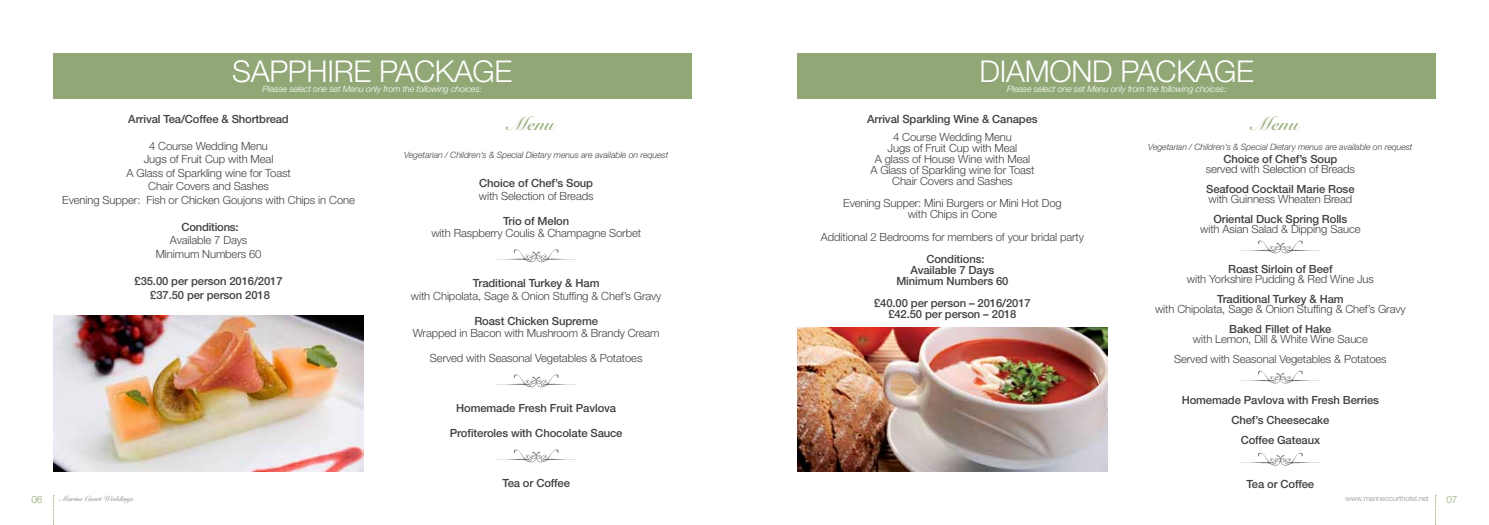
<style>
.page{position:relative;width:1489px;height:525px;background:#fff}
.page>*{position:absolute;margin:0;border:0;box-sizing:border-box;transform-origin:0 0}
.t1{font:300 30px "Helvetica Neue LT Std";letter-spacing:-.01em;color:#fff}
.t2{font:700 20px "Snell BT";letter-spacing:-.01em;color:#9baf81}
.t3{font:300 11.25px/13.5px "Helvetica Neue LT Std";letter-spacing:-.01em;color:#414042;text-align:center}
.t4{font:500 11.25px/11px "Helvetica Neue LT Std";letter-spacing:-.01em;color:#414042;text-align:center}
.t5{font:300 10px "Helvetica Neue LT Std";color:#91a776}
.t6{font:italic 300 8.75px "Helvetica Neue LT Std";letter-spacing:-.01em;color:#414042}
.t7{font:italic 300 8.75px "Helvetica Neue LT Std";letter-spacing:-.01em;color:#fff}
.t8{font:300 7.5px "Helvetica Neue LT Std";letter-spacing:-.01em;color:#939598}
.t9{font:7.5px "Snell Roundhand LT Std Bd Scr";letter-spacing:-.01em;color:#939598}
</style>
<div class="page">
<svg style="left:1240px;top:240px;width:80px;height:13px"></svg>
<svg style="left:1240px;top:370px;width:80px;height:13px"></svg>
<svg style="left:1240px;top:452px;width:80px;height:13px"></svg>
<img style="left:797px;top:327px;width:310px;height:144px">
<img style="left:53px;top:315px;width:310px;height:156px">
<svg style="left:496px;top:249px;width:80px;height:13px"></svg>
<svg style="left:496px;top:374px;width:80px;height:13px"></svg>
<svg style="left:496px;top:449px;width:80px;height:13px"></svg>
<div style="left:53px;top:53px;width:638px;height:46px;background:#91a776"></div>
<div style="left:797px;top:53px;width:638px;height:46px;background:#91a776"></div>
<svg style="left:53px;top:495px;width:1px;height:30px"></svg>
<svg style="left:1435px;top:495px;width:1px;height:30px"></svg>
<h1 class="t1" style="left:232px;top:53px;width:282px">SAPPHIRE PACKAGE</h1>
<p class="t7" style="left:262px;top:84px;width:221px">Please select one set Menu only from the following choices:</p>
<h1 class="t1" style="left:979px;top:53px;width:276px">DIAMOND PACKAGE</h1>
<p class="t7" style="left:1007px;top:84px;width:221px">Please select one set Menu only from the following choices:</p>
<p class="t4" style="left:128px;top:113px;width:162px">Arrival Tea/Coffee &amp; Shortbread</p>
<p class="t3" style="left:62px;top:139px;width:294px">4 Course Wedding Menu<br>Jugs of Fruit Cup with Meal<br>A Glass of Sparkling wine for Toast<br>Chair Covers and Sashes<br>Evening Supper: Fish or Chicken Goujons with Chips in Cone</p>
<p class="t4" style="left:181px;top:221px;width:59px">Conditions:</p>
<p class="t3" style="left:156px;top:233px;width:107px">Available 7 Days<br>Minimum Numbers 60</p>
<p class="t4" style="left:134px;top:274px;width:150px;line-height:13.5px">£35.00 per person 2016/2017 £37.50 per person 2018</p>
<h2 class="t2" style="left:512px;top:111px;width:49px">Menu</h2>
<p class="t6" style="left:404px;top:150px;width:266px">Vegetarian / Children’s &amp; Special Dietary menus are available on request</p>
<p class="t4" style="left:479px;top:177px;width:115px">Choice of Chef’s Soup</p>
<p class="t3" style="left:479px;top:188px;width:116px">with Selection of Breads</p>
<p class="t4" style="left:503px;top:215px;width:68px">Trio of Melon</p>
<p class="t3" style="left:431px;top:226px;width:211px">with Raspberry Coulis &amp; Champagne Sorbet</p>
<p class="t4" style="left:473px;top:277px;width:128px">Traditional Turkey &amp; Ham</p>
<p class="t3" style="left:411px;top:288px;width:252px">with Chipolata, Sage &amp; Onion Stuffing &amp; Chef’s Gravy</p>
<p class="t4" style="left:474px;top:315px;width:125px">Roast Chicken Supreme</p>
<p class="t3" style="left:413px;top:326px;width:248px">Wrapped in Bacon with Mushroom &amp; Brandy Cream</p>
<p class="t3" style="left:430px;top:351px;width:214px">Served with Seasonal Vegetables &amp; Potatoes</p>
<p class="t4" style="left:456px;top:402px;width:161px">Homemade Fresh Fruit Pavlova</p>
<p class="t4" style="left:450px;top:427px;width:174px">Profiteroles with Chocolate Sauce</p>
<p class="t4" style="left:502px;top:477px;width:69px">Tea or Coffee</p>
<p class="t4" style="left:867px;top:113px;width:172px">Arrival Sparkling Wine &amp; Canapes</p>
<p class="t3" style="left:870px;top:131px;width:166px;line-height:11px">4 Course Wedding Menu<br>Jugs of Fruit Cup with Meal<br>A glass of House Wine with Meal<br>A Glass of Sparkling wine for Toast<br>Chair Covers and Sashes</p>
<p class="t3" style="left:843px;top:197px;width:220px;line-height:11px">Evening Supper: Mini Burgers or Mini Hot Dog with Chips in Cone</p>
<p class="t3" style="left:820px;top:229px;width:265px">Additional 2 Bedrooms for members of your bridal party</p>
<p class="t4" style="left:896px;top:253px;width:114px">Conditions:<br>Available 7 Days<br>Minimum Numbers 60</p>
<p class="t4" style="left:874px;top:297px;width:158px">£40.00 per person – 2016/2017 £42.50 per person – 2018</p>
<h2 class="t2" style="left:1256px;top:111px;width:49px">Menu</h2>
<p class="t6" style="left:1148px;top:141px;width:266px">Vegetarian / Children’s &amp; Special Dietary menus are available on request</p>
<p class="t4" style="left:1223px;top:153px;width:115px">Choice of Chef’s Soup</p>
<p class="t3" style="left:1205px;top:162px;width:151px">served with Selection of Breads</p>
<p class="t4" style="left:1206px;top:183px;width:150px">Seafood Cocktail Marie Rose</p>
<p class="t3" style="left:1208px;top:192px;width:145px">with Guinness Wheaten Bread</p>
<p class="t4" style="left:1213px;top:213px;width:135px">Oriental Duck Spring Rolls</p>
<p class="t3" style="left:1200px;top:222px;width:162px">with Asian Salad &amp; Dipping Sauce</p>
<p class="t4" style="left:1228px;top:263px;width:106px">Roast Sirloin of Beef</p>
<p class="t3" style="left:1186px;top:272px;width:189px">with Yorkshire Pudding &amp; Red Wine Jus</p>
<p class="t4" style="left:1216px;top:293px;width:128px">Traditional Turkey &amp; Ham</p>
<p class="t3" style="left:1154px;top:302px;width:252px">with Chipolata, Sage &amp; Onion Stuffing &amp; Chef’s Gravy</p>
<p class="t4" style="left:1229px;top:323px;width:104px">Baked Fillet of Hake</p>
<p class="t3" style="left:1174px;top:329px;width:214px;line-height:20px">with Lemon, Dill &amp; White Wine Sauce<br>Served with Seasonal Vegetables &amp; Potatoes</p>
<p class="t4" style="left:1181px;top:389px;width:199px;line-height:20px">Homemade Pavlova with Fresh Berries<br>Chef’s Cheesecake<br>Coffee Gateaux</p>
<p class="t4" style="left:1246px;top:477px;width:69px">Tea or Coffee</p>
<p class="t5" style="left:31px;top:493px;width:13px">06</p>
<p class="t9" style="left:60px;top:494px;width:75px">Marine Court Weddings</p>
<p class="t8" style="left:1345px;top:493px;width:85px">www.marinecourthotel.net</p>
<p class="t5" style="left:1446px;top:493px;width:13px">07</p>
</div>
